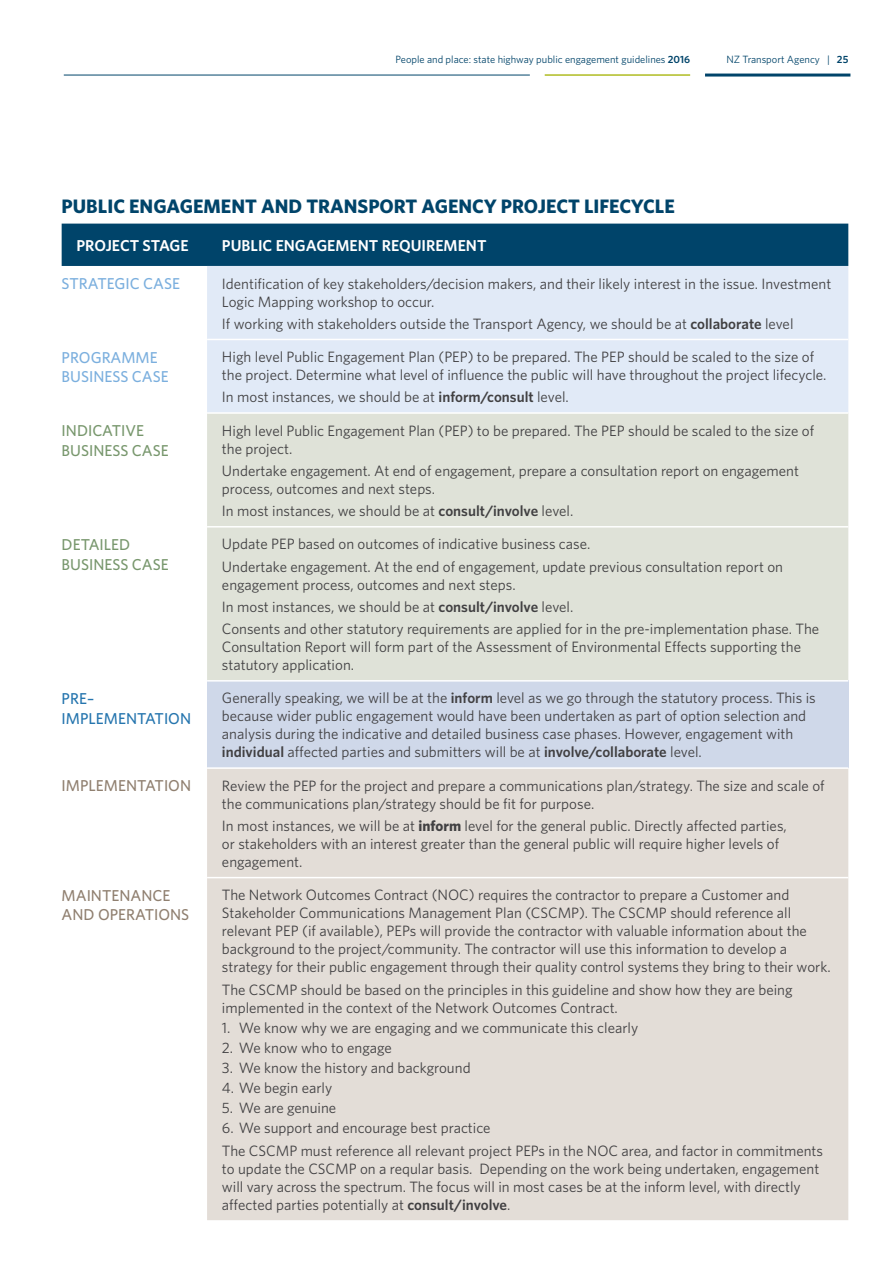
<style>
.page{position:relative;width:893px;height:1263px;background:#fff}
.page>*{position:absolute;margin:0;border:0;box-sizing:border-box;transform-origin:0 0}
.t1{font:700 19.5px "Whitney";color:#00446a}
.t2{font:500 15.75px/19.5px "Whitney";color:#78976d}
.t3{font:600 15.75px "Whitney";color:#fff}
.t4{font:500 15.75px/19.5px "Whitney";color:#908070}
.t5{font:500 15.75px/19.5px "Whitney";color:#7bafde}
.t6{font:500 15.75px/19.5px "Whitney";color:#2575ae}
.t7{font:15px/18px "Whitney";color:#414042}
.t8{font:10.5px "Whitney";color:#00446a}
.s1{font-weight:600}
.s2{font-weight:700}
</style>
<div class="page">
<hr style="left:705px;top:74px;width:145px;height:3px;background:#00446a">
<hr style="left:64px;top:75px;width:466px;height:1px;background:#00446a">
<hr style="left:545px;top:74px;width:145px;height:2px;background:#afbc22">
<div style="left:62px;top:224px;width:786px;height:42px;background:#00446a"></div>
<div style="left:207px;top:266px;width:641px;height:146px;background:#e1eaf7"></div>
<div style="left:207px;top:414px;width:641px;height:266px;background:#dfe2d8"></div>
<div style="left:207px;top:681px;width:641px;height:87px;background:#cfd8e9"></div>
<div style="left:207px;top:769px;width:641px;height:451px;background:#e3ddd7"></div>
<hr style="left:207px;top:339px;width:641px;height:1px;background:#fff">
<hr style="left:207px;top:526px;width:641px;height:1px;background:#fff">
<hr style="left:207px;top:767px;width:641px;height:2px;background:#fff">
<hr style="left:207px;top:877px;width:641px;height:1px;background:#fff">
<p class="t8" style="left:396px;top:52px;width:296px">People and place: state highway public engagement guidelines <span class="s1">2016</span></p>
<p class="t8" style="left:726px;top:52px;width:123px">NZ Transport Agency | <span class="s1">25</span></p>
<h1 class="t1" style="left:62px;top:193px;width:615px">PUBLIC ENGAGEMENT AND TRANSPORT AGENCY PROJECT LIFECYCLE</h1>
<p class="t3" style="left:77px;top:235px;width:114px">PROJECT STAGE</p>
<p class="t3" style="left:222px;top:235px;width:266px">PUBLIC ENGAGEMENT REQUIREMENT</p>
<p class="t5" style="left:62px;top:274px;width:120px">STRATEGIC CASE</p>
<p class="t7" style="left:222px;top:274px;width:611px">Identification of key stakeholders/decision makers, and their likely interest in the issue. Investment<br>Logic Mapping workshop to occur.</p>
<p class="t7" style="left:222px;top:314px;width:573px">If working with stakeholders outside the Transport Agency, we should be at <span class="s1">collaborate</span> level</p>
<p class="t5" style="left:62px;top:347px;width:109px">PROGRAMME<br>BUSINESS CASE</p>
<p class="t7" style="left:222px;top:347px;width:606px">High level Public Engagement Plan (PEP) to be prepared. The PEP should be scaled to the size of the project. Determine what level of influence the public will have throughout the project lifecycle.</p>
<p class="t7" style="left:222px;top:388px;width:348px">In most instances, we should be at <span class="s1">inform/consult</span> level.</p>
<p class="t2" style="left:62px;top:421px;width:109px">INDICATIVE<br>BUSINESS CASE</p>
<p class="t7" style="left:222px;top:421px;width:594px">High level Public Engagement Plan (PEP) to be prepared. The PEP should be scaled to the size of the project.</p>
<p class="t7" style="left:222px;top:461px;width:578px">Undertake engagement. At end of engagement, prepare a consultation report on engagement process, outcomes and next steps.</p>
<p class="t7" style="left:222px;top:501px;width:353px">In most instances, we should be at <span class="s1">consult/involve</span> level.</p>
<p class="t2" style="left:62px;top:534px;width:109px">DETAILED<br>BUSINESS CASE</p>
<p class="t7" style="left:222px;top:533px;width:563px;line-height:22.2px">Update PEP based on outcomes of indicative business case.<br>Undertake engagement. At the end of engagement, update previous consultation report on</p>
<p class="t7" style="left:222px;top:573px;width:599px;line-height:22.2px">engagement process, outcomes and next steps.<br>In most instances, we should be at <span class="s1">consult/involve</span> level.<br>Consents and other statutory requirements are applied for in the pre-implementation phase. The</p>
<p class="t7" style="left:222px;top:638px;width:581px">Consultation Report will form part of the Assessment of Environmental Effects supporting the statutory application.</p>
<p class="t6" style="left:62px;top:688px;width:131px">PRE–<br>IMPLEMENTATION</p>
<p class="t7" style="left:222px;top:689px;width:595px">Generally speaking, we will be at the <span class="s1">inform</span> level as we go through the statutory process. This is because wider public engagement would have been undertaken as part of option selection and analysis during the indicative and detailed business case phases. However, engagement with <span class="s1">individual</span> affected parties and submitters will be at <span class="s1">involve/collaborate</span> level.</p>
<p class="t4" style="left:62px;top:776px;width:131px">IMPLEMENTATION</p>
<p class="t7" style="left:222px;top:776px;width:604px">Review the PEP for the project and prepare a communications plan/strategy. The size and scale of the communications plan/strategy should be fit for purpose.</p>
<p class="t7" style="left:222px;top:816px;width:566px">In most instances, we will be at <span class="s2">inform</span> level for the general public. Directly affected parties, or stakeholders with an interest greater than the general public will require higher levels of engagement.</p>
<p class="t4" style="left:62px;top:885px;width:129px">MAINTENANCE<br>AND OPERATIONS</p>
<p class="t7" style="left:222px;top:886px;width:610px">The Network Outcomes Contract (NOC) requires the contractor to prepare a Customer and Stakeholder Communications Management Plan (CSCMP). The CSCMP should reference all relevant PEP (if available), PEPs will provide the contractor with valuable information about the background to the project/community. The contractor will use this information to develop a strategy for their public engagement through their quality control systems they bring to their work.</p>
<p class="t7" style="left:222px;top:980px;width:572px">The CSCMP should be based on the principles in this guideline and show how they are being implemented in the context of the Network Outcomes Contract.</p>
<p class="t7" style="left:222px;top:1018px;width:418px">1. We know why we are engaging and we communicate this clearly</p>
<p class="t7" style="left:222px;top:1038px;width:171px">2. We know who to engage</p>
<p class="t7" style="left:222px;top:1058px;width:250px">3. We know the history and background</p>
<p class="t7" style="left:222px;top:1078px;width:112px">4. We begin early</p>
<p class="t7" style="left:222px;top:1098px;width:116px">5. We are genuine</p>
<p class="t7" style="left:222px;top:1116px;width:603px;line-height:22.2px">6. We support and encourage best practice<br>The CSCMP must reference all relevant project PEPs in the NOC area, and factor in commitments</p>
<p class="t7" style="left:222px;top:1159px;width:599px">to update the CSCMP on a reqular basis. Depending on the work being undertaken, engagement will vary across the spectrum. The focus will in most cases be at the inform level, with directly affected parties potentially at <span class="s1">consult/involve</span>.</p>
</div>
